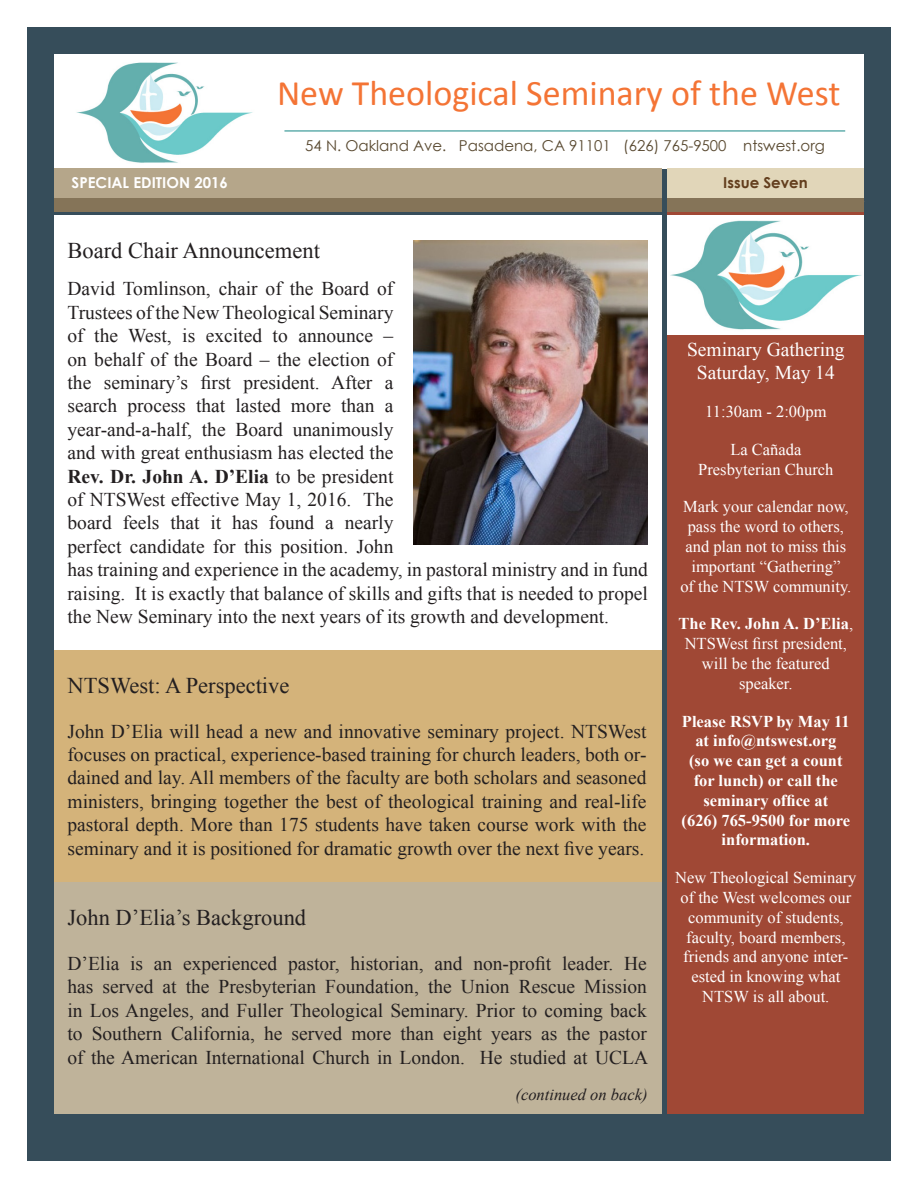
<style>
.page{position:relative;width:918px;height:1188px;background:#fff}
.page>*{position:absolute;margin:0;border:0;box-sizing:border-box;transform-origin:0 0}
.t1{font:36px "Calibri";color:#f47435}
.t2{font:22.5px "Times New Roman";color:#231f20}
.t3{font:19.5px/23.4px "Times New Roman";color:#231f20;text-align:justify}
.t4{font:19.5px "Times New Roman";color:#fff}
.t5{font:16.5px/19.8px "Times New Roman";color:#fff;text-align:center}
.t6{font:700 16.5px/19.8px "Times New Roman";color:#fff;text-align:center}
.t7{font:italic 16.5px "Times New Roman";color:#231f20}
.t8{font:15px "Century Gothic";color:#58482f}
.t9{font:700 15px "Century Gothic";color:#fff}
.t10{font:700 15px "Century Gothic";color:#633e1d}
.s1{font-weight:700}
</style>
<div class="page">
<div style="left:27px;top:27px;width:864px;height:1134px;background:#364d5a"></div>
<div style="left:54px;top:54px;width:810px;height:114px;background:#fff"></div>
<img style="left:76px;top:62px;width:177px;height:101px">
<hr style="left:284px;top:130px;width:561px;height:2px;background:#63afad">
<div style="left:54px;top:168px;width:608px;height:30px;background:#b5a68a"></div>
<div style="left:667px;top:199px;width:197px;height:915px;background:#a04835"></div>
<div style="left:667px;top:168px;width:197px;height:31px;background:#e1d6b9"></div>
<div style="left:54px;top:215px;width:608px;height:435px;background:#fff"></div>
<div style="left:54px;top:198px;width:608px;height:14px;background:#857458"></div>
<div style="left:667px;top:198px;width:197px;height:14px;background:#857458"></div>
<div style="left:54px;top:650px;width:608px;height:232px;background:#d4b37a"></div>
<img style="left:414px;top:240px;width:234px;height:304px">
<div style="left:54px;top:882px;width:608px;height:232px;background:#bfb39a"></div>
<img style="left:667px;top:215px;width:197px;height:120px">
<p class="t1" style="left:277px;top:68px;width:565px">New Theological Seminary of the West</p>
<p class="t8" style="left:305px;top:135px;width:521px">54 N. Oakland Ave. Pasadena, CA 91101 (626) 765-9500 ntswest.org</p>
<p class="t9" style="left:72px;top:171px;width:158px">SPECIAL EDITION 2016</p>
<p class="t10" style="left:723px;top:171px;width:86px">Issue Seven</p>
<p class="t2" style="left:68px;top:234px;width:254px">Board Chair Announcement</p>
<p class="t3" style="left:68px;top:277px;width:582px;text-align:left">David Tomlinson, chair of the Board of<br>Trustees of the New Theological Seminary<br>of the West, is excited to announce –<br>on behalf of the Board – the election of<br>the seminary’s first president. After a<br>search process that lasted more than a<br>year-and-a-half, the Board unanimously<br>and with great enthusiasm has elected the<br><span class="s1">Rev. Dr. John A. D’Elia</span> to be president<br>of NTSWest effective May 1, 2016. The<br>board feels that it has found a nearly<br>perfect candidate for this position. John<br>has training and experience in the academy, in pastoral ministry and in fund raising. It is exactly that balance of skills and gifts that is needed to propel the New Seminary into the next years of its growth and development.</p>
<p class="t2" style="left:68px;top:669px;width:223px">NTSWest: A Perspective</p>
<p class="t3" style="left:68px;top:719px;width:581px">John D’Elia will head a new and innovative seminary project. NTSWest focuses on practical, experience-based training for church leaders, both or&shy;dained and lay. All members of the faculty are both scholars and seasoned ministers, bringing together the best of theological training and real-life pastoral depth. More than 175 students have taken course work with the seminary and it is positioned for dramatic growth over the next five years.</p>
<p class="t2" style="left:68px;top:902px;width:240px">John D’Elia’s Background</p>
<p class="t3" style="left:68px;top:951px;width:582px">D’Elia is an experienced pastor, historian, and non-profit leader. He has served at the Presbyterian Foundation, the Union Rescue Mission in Los Angeles, and Fuller Theological Seminary. Prior to coming back to Southern California, he served more than eight years as the pastor of the American International Church in London. He studied at UCLA</p>
<p class="t7" style="left:516px;top:1083px;width:133px">(continued on back)</p>
<p class="t4" style="left:687px;top:335px;width:159px">Seminary Gathering</p>
<p class="t4" style="left:697px;top:359px;width:139px">Saturday, May 14</p>
<p class="t5" style="left:705px;top:401px;width:123px">11:30am - 2:00pm</p>
<p class="t5" style="left:698px;top:439px;width:137px">La Cañada<br>Presbyterian Church</p>
<p class="t5" style="left:680px;top:496px;width:172px">Mark your calendar now, pass the word to others, and plan not to miss this important “Gathering”<br>of the NTSW community.</p>
<p class="t5" style="left:679px;top:613px;width:176px"><span class="s1">The Rev. John A. D’Elia</span>,<br>NTSWest first president, will be the featured speaker.</p>
<p class="t6" style="left:682px;top:711px;width:170px">Please RSVP by May 11 at info@ntswest.org<br>(so we can get a count for lunch) or call the seminary office at<br>(626) 765-9500 for more information.</p>
<p class="t5" style="left:675px;top:867px;width:183px">New Theological Seminary of the West welcomes our community of students, faculty, board members, friends and anyone inter&shy;ested in knowing what<br>NTSW is all about.</p>
</div>
